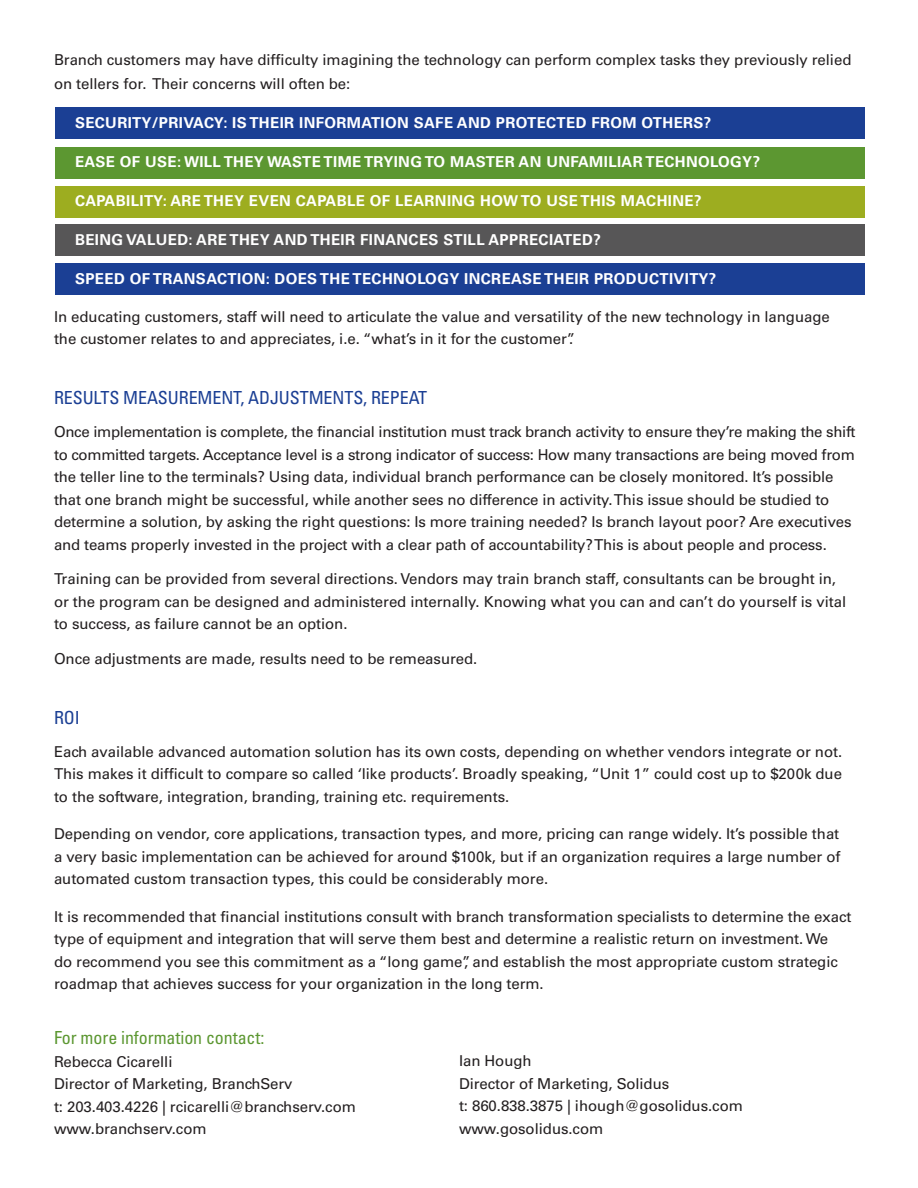
<style>
.page{position:relative;width:918px;height:1188px;background:#fff}
.page>*{position:absolute;margin:0;border:0;box-sizing:border-box;transform-origin:0 0}
.t1{font:condensed 18px "Univers";letter-spacing:-.005em;color:#1b3f94}
.t2{font:condensed 18px "Univers";letter-spacing:-.005em;color:#5c9731}
.t3{font:15px/22.5px "Univers";letter-spacing:-.005em;color:#231f20}
.t4{font:700 15px "Univers";letter-spacing:.025em;color:#fff}
</style>
<div class="page">
<div style="left:55px;top:147px;width:810px;height:31px;background:#5c9731"></div>
<div style="left:55px;top:187px;width:810px;height:31px;background:#9dad20"></div>
<div style="left:55px;top:224px;width:810px;height:32px;background:#575657"></div>
<div style="left:55px;top:107px;width:810px;height:32px;background:#1b3f94"></div>
<div style="left:55px;top:263px;width:810px;height:31px;background:#1b3f94"></div>
<p class="t3" style="left:54px;top:48px;width:799px;line-height:24px">Branch customers may have difficulty imagining the technology can perform complex tasks they previously relied on tellers for. Their concerns will often be:</p>
<p class="t4" style="left:75px;top:114px;width:638px">SECURITY/PRIVACY: IS THEIR INFORMATION SAFE AND PROTECTED FROM OTHERS?</p>
<p class="t4" style="left:75px;top:153px;width:687px">EASE OF USE: WILL THEY WASTE TIME TRYING TO MASTER AN UNFAMILIAR TECHNOLOGY?</p>
<p class="t4" style="left:75px;top:192px;width:628px">CAPABILITY: ARE THEY EVEN CAPABLE OF LEARNING HOW TO USE THIS MACHINE?</p>
<p class="t4" style="left:75px;top:231px;width:527px">BEING VALUED: ARE THEY AND THEIR FINANCES STILL APPRECIATED?</p>
<p class="t4" style="left:75px;top:270px;width:643px">SPEED OF TRANSACTION: DOES THE TECHNOLOGY INCREASE THEIR PRODUCTIVITY?</p>
<p class="t3" style="left:54px;top:305px;width:777px">In educating customers, staff will need to articulate the value and versatility of the new technology in language the customer relates to and appreciates, i.e. “what’s in it for the customer”.</p>
<p class="t1" style="left:54px;top:386px;width:375px">RESULTS MEASUREMENT, ADJUSTMENTS, REPEAT</p>
<p class="t3" style="left:54px;top:421px;width:803px">Once implementation is complete, the financial institution must track branch activity to ensure they’re making the shift to committed targets. Acceptance level is a strong indicator of success: How many transactions are being moved from the teller line to the terminals? Using data, individual branch performance can be closely monitored. It’s possible that one branch might be successful, while another sees no difference in activity. This issue should be studied to determine a solution, by asking the right questions: Is more training needed? Is branch layout poor? Are executives and teams properly invested in the project with a clear path of accountability? This is about people and process.</p>
<p class="t3" style="left:54px;top:568px;width:794px">Training can be provided from several directions. Vendors may train branch staff, consultants can be brought in, or the program can be designed and administered internally. Knowing what you can and can’t do yourself is vital to success, as failure cannot be an option.</p>
<p class="t3" style="left:54px;top:647px;width:425px">Once adjustments are made, results need to be remeasured.</p>
<p class="t1" style="left:54px;top:706px;width:27px">ROI</p>
<p class="t3" style="left:54px;top:740px;width:790px;text-align:justify">Each available advanced automation solution has its own costs, depending on whether vendors integrate or not.<br>This makes it difficult to compare so called ‘like products’. Broadly speaking, “Unit 1” could cost up to $200k due to the software, integration, branding, training etc. requirements.</p>
<p class="t3" style="left:54px;top:823px;width:788px;text-align:justify">Depending on vendor, core applications, transaction types, and more, pricing can range widely. It’s possible that a very basic implementation can be achieved for around $100k, but if an organization requires a large number of automated custom transaction types, this could be considerably more.</p>
<p class="t3" style="left:54px;top:905px;width:799px">It is recommended that financial institutions consult with branch transformation specialists to determine the exact type of equipment and integration that will serve them best and determine a realistic return on investment. We<br>do recommend you see this commitment as a “long game”, and establish the most appropriate custom strategic roadmap that achieves success for your organization in the long term.</p>
<p class="t2" style="left:54px;top:1026px;width:212px">For more information contact:</p>
<p class="t3" style="left:54px;top:1050px;width:303px">Rebecca Cicarelli<br>Director of Marketing, BranchServ<br>t: 203.403.4226 | rcicarelli@branchserv.com www.branchserv.com</p>
<p class="t3" style="left:459px;top:1050px;width:285px">Ian Hough<br>Director of Marketing, Solidus<br>t: 860.838.3875 | ihough@gosolidus.com www.gosolidus.com</p>
</div>
